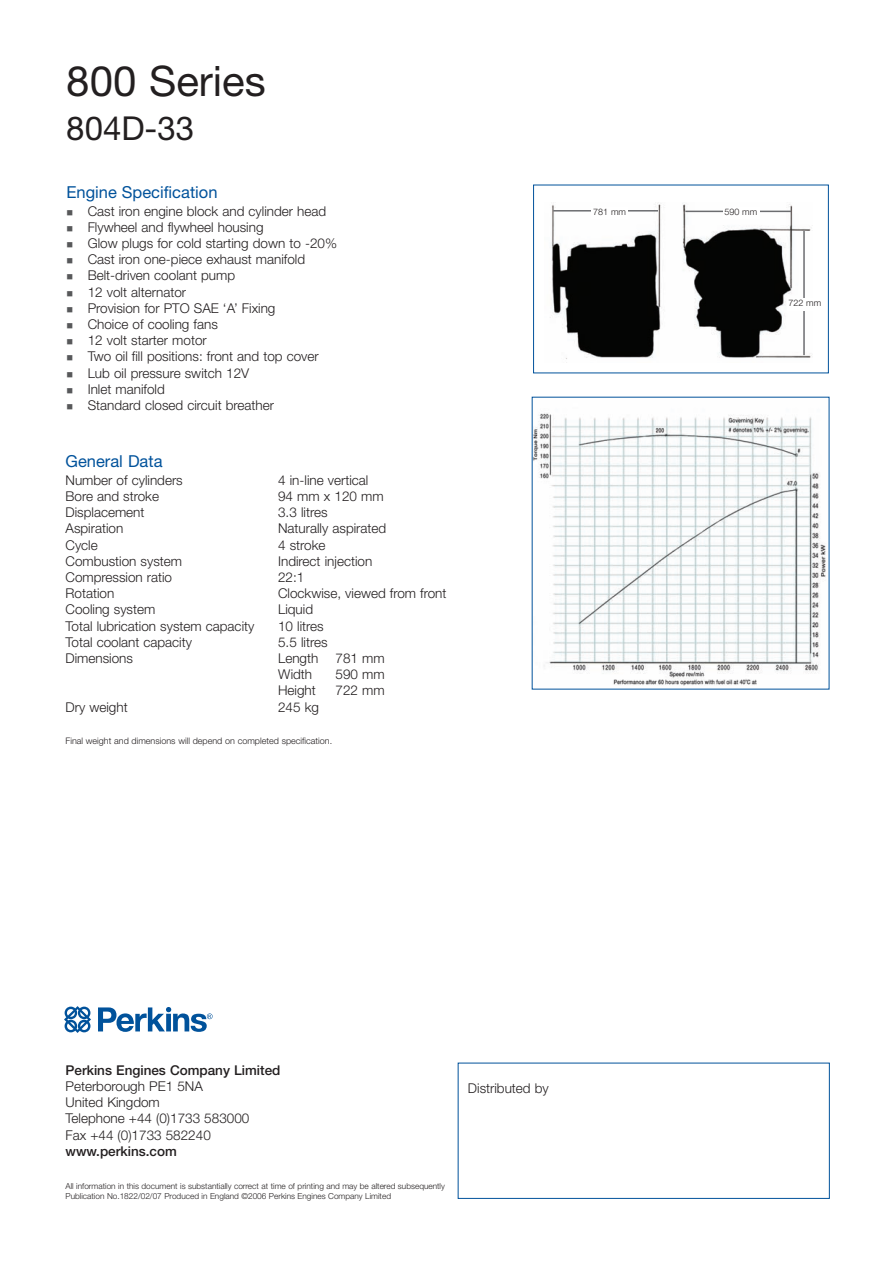
<style>
.page{position:relative;width:893px;height:1263px;background:#fff}
.page>*{position:absolute;margin:0;border:0;box-sizing:border-box;transform-origin:0 0}
.t1{font:42px "Helvetica Neue";color:#231f20}
.t2{font:33px "Helvetica Neue";color:#231f20}
.t3{font:16.5px "Helvetica Neue";color:#01529b}
.t4{font:300 13.5px/16.2px "Helvetica Neue";color:#231f20}
.t5{font:500 13.5px "Helvetica Neue";color:#231f20}
.t6{font:300 9px "Helvetica Neue";color:#231f20}
.t7{font:300 8.25px/9.9px "Helvetica Neue";color:#231f20}
</style>
<div class="page">
<img style="left:550px;top:203px;width:262px;height:160px">
<div style="left:533px;top:185px;width:296px;height:188px;border:1px solid #01529b"></div>
<div style="left:458px;top:1063px;width:372px;height:136px;border:1px solid #01529b"></div>
<img style="left:534px;top:413px;width:292px;height:273px">
<svg style="left:64px;top:1006px;width:27px;height:27px"></svg>
<svg style="left:98px;top:1007px;width:115px;height:25px"></svg>
<hr style="left:553px;top:210px;width:105px;height:2px;background:#6c6d70">
<div style="left:592px;top:207px;width:36px;height:12px;background:#fff"></div>
<hr style="left:685px;top:211px;width:106px;height:1px;background:#6c6d70">
<div style="left:723px;top:207px;width:36px;height:12px;background:#fff"></div>
<hr style="left:803px;top:231px;width:2px;height:124px;background:#6c6d70">
<div style="left:787px;top:298px;width:36px;height:12px;background:#fff"></div>
<h1 class="t1" style="left:66px;top:66px;width:201px">800 Series</h1>
<h2 class="t2" style="left:66px;top:117px;width:129px">804D-33</h2>
<p class="t3" style="left:66px;top:186px;width:153px">Engine Specification</p>
<p class="t4" style="left:88px;top:204px;width:251px">Cast iron engine block and cylinder head<br>Flywheel and flywheel housing<br>Glow plugs for cold starting down to -20%<br>Cast iron one-piece exhaust manifold<br>Belt-driven coolant pump<br>12 volt alternator<br>Provision for PTO SAE ‘A’ Fixing<br>Choice of cooling fans<br>12 volt starter motor<br>Two oil fill positions: front and top cover<br>Lub oil pressure switch 12V<br>Inlet manifold<br>Standard closed circuit breather</p>
<p class="t3" style="left:66px;top:455px;width:98px">General Data</p>
<p class="t4" style="left:66px;top:473px;width:119px">Number of cylinders</p>
<p class="t4" style="left:278px;top:473px;width:92px">4 in-line vertical</p>
<p class="t4" style="left:66px;top:489px;width:95px">Bore and stroke</p>
<p class="t4" style="left:278px;top:489px;width:107px">94 mm x 120 mm</p>
<p class="t4" style="left:66px;top:505px;width:80px">Displacement</p>
<p class="t4" style="left:278px;top:505px;width:51px">3.3 litres</p>
<p class="t4" style="left:66px;top:522px;width:59px">Aspiration</p>
<p class="t4" style="left:278px;top:522px;width:110px">Naturally aspirated</p>
<p class="t4" style="left:66px;top:538px;width:34px">Cycle</p>
<p class="t4" style="left:278px;top:538px;width:49px">4 stroke</p>
<p class="t4" style="left:66px;top:554px;width:118px">Combustion system</p>
<p class="t4" style="left:278px;top:554px;width:96px">Indirect injection</p>
<p class="t4" style="left:66px;top:570px;width:108px">Compression ratio</p>
<p class="t4" style="left:278px;top:570px;width:28px">22:1</p>
<p class="t4" style="left:66px;top:586px;width:50px">Rotation</p>
<p class="t4" style="left:278px;top:586px;width:170px">Clockwise, viewed from front</p>
<p class="t4" style="left:66px;top:603px;width:91px">Cooling system</p>
<p class="t4" style="left:278px;top:603px;width:36px">Liquid</p>
<p class="t4" style="left:66px;top:619px;width:190px">Total lubrication system capacity</p>
<p class="t4" style="left:278px;top:619px;width:47px">10 litres</p>
<p class="t4" style="left:66px;top:635px;width:128px">Total coolant capacity</p>
<p class="t4" style="left:278px;top:635px;width:51px">5.5 litres</p>
<p class="t4" style="left:66px;top:651px;width:69px">Dimensions</p>
<p class="t4" style="left:278px;top:651px;width:42px">Length</p>
<p class="t4" style="left:336px;top:651px;width:51px">781 mm</p>
<p class="t4" style="left:278px;top:667px;width:36px">Width</p>
<p class="t4" style="left:336px;top:667px;width:51px">590 mm</p>
<p class="t4" style="left:278px;top:684px;width:39px">Height</p>
<p class="t4" style="left:336px;top:684px;width:51px">722 mm</p>
<p class="t4" style="left:66px;top:700px;width:64px">Dry weight</p>
<p class="t4" style="left:278px;top:700px;width:42px">245 kg</p>
<p class="t6" style="left:66px;top:737px;width:268px">Final weight and dimensions will depend on completed specification.</p>
<p class="t6" style="left:593px;top:208px;width:34px">781 mm</p>
<p class="t6" style="left:724px;top:208px;width:34px">590 mm</p>
<p class="t6" style="left:788px;top:300px;width:34px">722 mm</p>
<p class="t5" style="left:66px;top:1065px;width:216px">Perkins Engines Company Limited</p>
<p class="t4" style="left:66px;top:1079px;width:185px">Peterborough PE1 5NA<br>United Kingdom<br>Telephone +44 (0)1733 583000<br>Fax +44 (0)1733 582240</p>
<p class="t5" style="left:66px;top:1146px;width:113px">www.perkins.com</p>
<p class="t7" style="left:66px;top:1182px;width:381px">All information in this document is substantially correct at time of printing and may be altered subsequently<br>Publication No.1822/02/07 Produced in England ©2006 Perkins Engines Company Limited</p>
<p class="t4" style="left:468px;top:1081px;width:82px">Distributed by</p>
</div>
